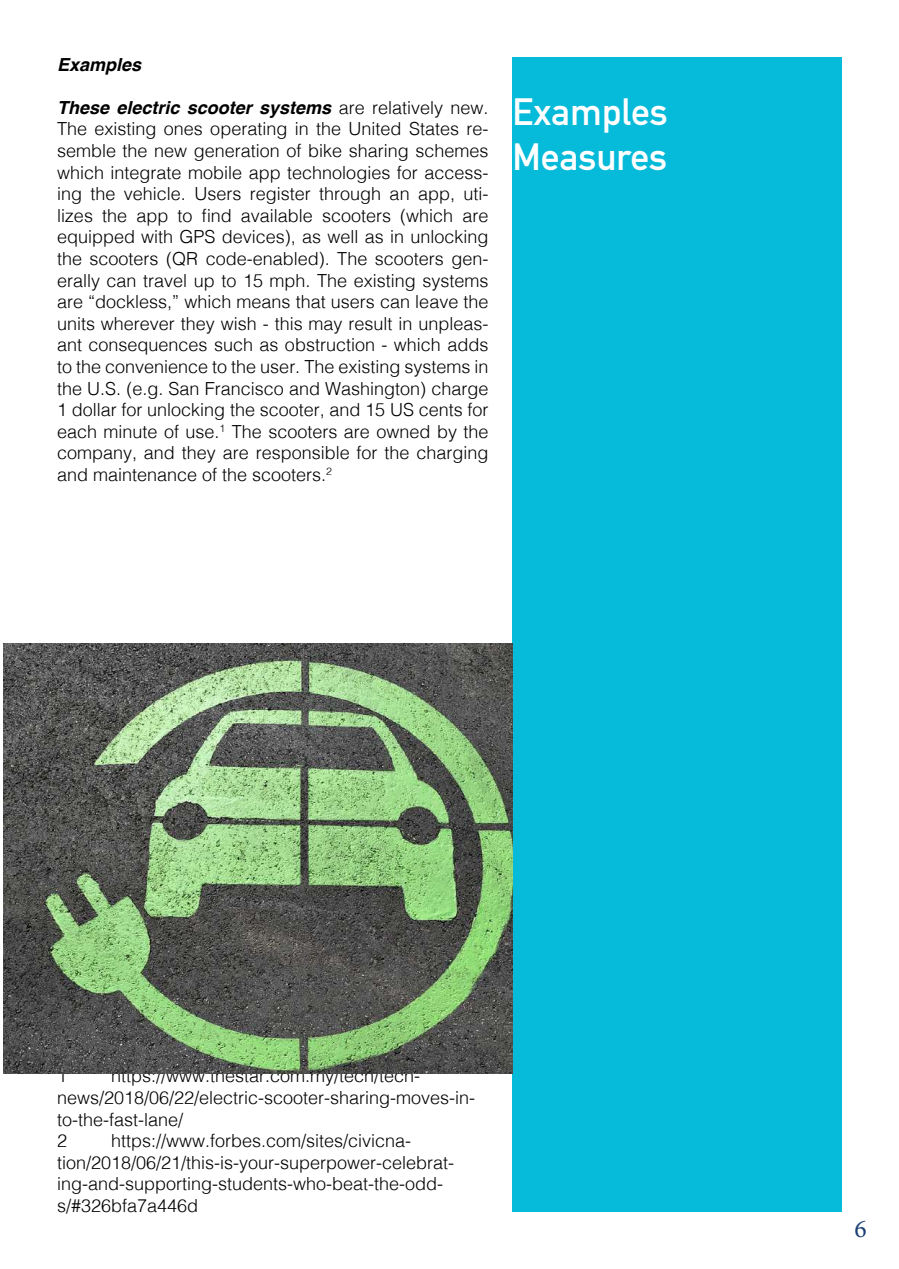
<style>
.page{position:relative;width:899px;height:1269px;background:#fff}
.page>*{position:absolute;margin:0;border:0;box-sizing:border-box;transform-origin:0 0}
.t1{font:700 37.5px/45px "DIN Alternate";color:#fff}
.t2{font:25.5px "Minion Pro";color:#1b3f73}
.t3{font:300 18px/21.6px "Helvetica";color:#000}
.t4{font:italic 700 18px "Helvetica";color:#000}
.s1{font-weight:700;font-style:italic}
</style>
<div class="page">
<div style="left:512px;top:57px;width:330px;height:1155px;background:#06bbda"></div>
<img style="left:3px;top:643px;width:509px;height:431px">
<p class="t4" style="left:57px;top:49px;width:86px">Examples</p>
<p class="t3" style="left:57px;top:95px;width:433px;text-align:justify"><span class="s1">These electric scooter systems</span> are relatively new.<br>The existing ones operating in the United States re&shy;semble the new generation of bike sharing schemes which integrate mobile app technologies for access&shy;ing the vehicle. Users register through an app, uti&shy;lizes the app to find available scooters (which are equipped with GPS devices), as well as in unlocking the scooters (QR code-enabled). The scooters gen&shy;erally can travel up to 15 mph. The existing systems are “dockless,” which means that users can leave the units wherever they wish - this may result in unpleas&shy;ant consequences such as obstruction - which adds to the convenience to the user. The existing systems in the U.S. (e.g. San Francisco and Washington) charge 1 dollar for unlocking the scooter, and 15 US cents for each minute of use.<sup>1</sup> The scooters are owned by the company, and they are responsible for the charging and maintenance of the scooters.<sup>2</sup></p>
<h1 class="t1" style="left:512px;top:87px;width:157px">Examples<br>Measures</h1>
<p class="t3" style="left:57px;top:1064px;width:420px;text-indent:54px">https://www.thestar.com.my/tech/tech&shy;news/2018/06/22/electric-scooter-sharing-moves-in&shy;to-the-fast-lane/<br>2</p>
<p class="t3" style="left:57px;top:1064px;width:12px">1</p>
<p class="t3" style="left:57px;top:1129px;width:399px;text-indent:54px">https://www.forbes.com/sites/civicna&shy;tion/2018/06/21/this-is-your-superpower-celebrat&shy;ing-and-supporting-students-who-beat-the-odd&shy;s/#326bfa7a446d</p>
<h2 class="t2" style="left:854px;top:1211px;width:14px">6</h2>
</div>
